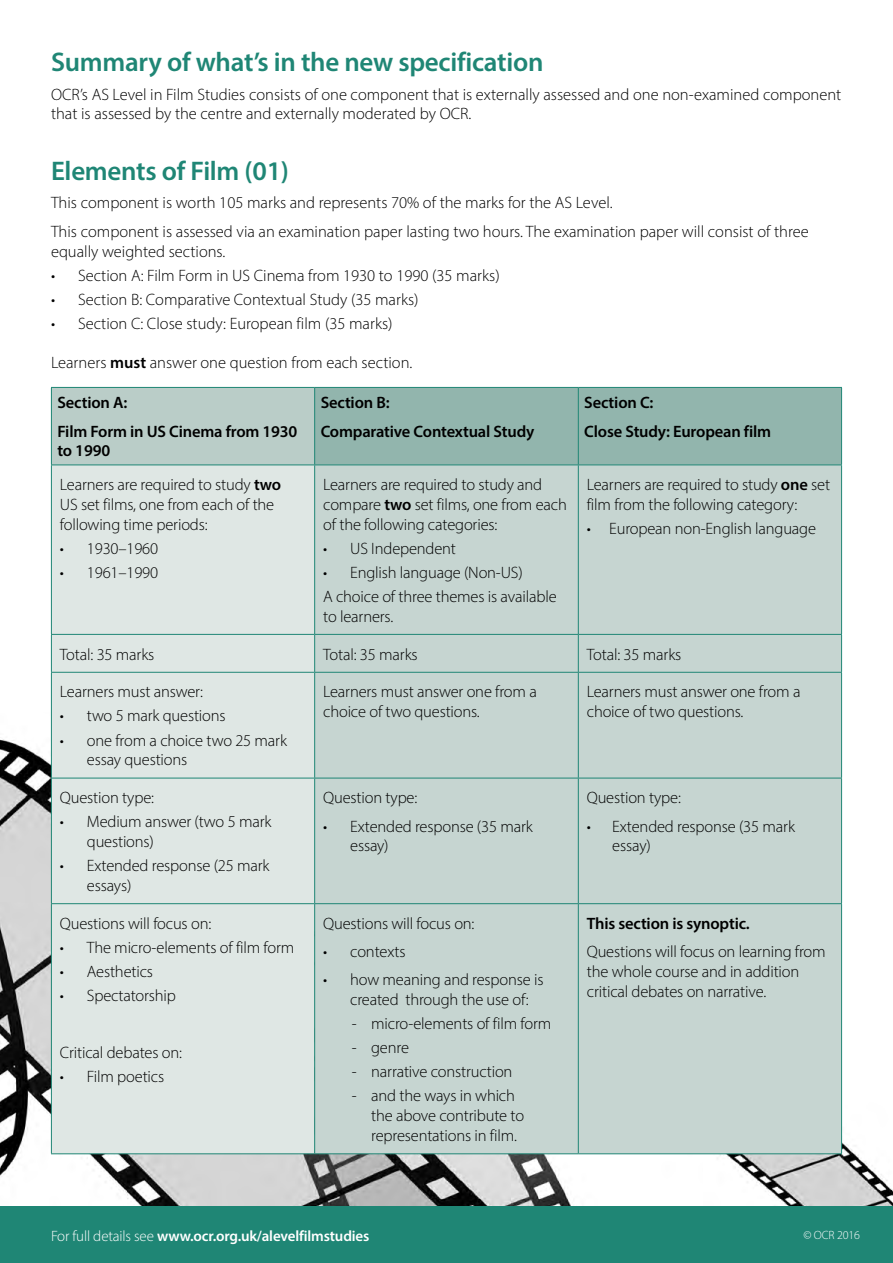
<style>
.page{position:relative;width:893px;height:1263px;background:#fff}
.page>*{position:absolute;margin:0;border:0;box-sizing:border-box;transform-origin:0 0}
.body{font:600 27px "Myriad Pro";letter-spacing:-.01em;color:#1f8675}
.body-2{font:300 16.5px/19.8px "Myriad Pro";letter-spacing:-.01em;color:#000}
.body-3{font:600 16.5px/19.8px "Myriad Pro";letter-spacing:-.01em;color:#000}
.body-4{font:600 15px "Myriad Pro";letter-spacing:-.01em;color:#fff}
.t1{font:300 12px "Myriad Pro";letter-spacing:-.01em;color:#fff}
.s1{font-weight:600}
.s2{font-weight:300}
</style>
<div class="page">
<div style="left:0;top:1205px;width:893px;height:58px;background:#1f8675"></div>
<img style="left:0;top:712px;width:893px;height:493px">
<div style="left:51px;top:387px;width:264px;height:78px;background:#bacdc8"></div>
<div style="left:315px;top:388px;width:526px;height:76px;background:#92b5ad"></div>
<div style="left:52px;top:465px;width:262px;height:688px;background:#dfe7e4"></div>
<div style="left:315px;top:465px;width:526px;height:688px;background:#c6d5d1"></div>
<hr style="left:51px;top:388px;width:1px;height:76px;background:#1f8675">
<hr style="left:51px;top:387px;width:264px;height:1px;background:#1f8675">
<hr style="left:51px;top:464px;width:264px;height:1px;background:#1f8675">
<hr style="left:314px;top:388px;width:1px;height:76px;background:#1f8675">
<hr style="left:315px;top:387px;width:263px;height:1px;background:#1f8675">
<hr style="left:578px;top:387px;width:264px;height:1px;background:#1f8675">
<hr style="left:578px;top:388px;width:1px;height:76px;background:#1f8675">
<hr style="left:841px;top:388px;width:1px;height:76px;background:#1f8675">
<hr style="left:315px;top:464px;width:263px;height:1px;background:#1f8675">
<hr style="left:578px;top:464px;width:264px;height:1px;background:#1f8675">
<hr style="left:51px;top:465px;width:1px;height:169px;background:#1f8675">
<hr style="left:51px;top:635px;width:1px;height:37px;background:#1f8675">
<hr style="left:51px;top:673px;width:1px;height:105px;background:#1f8675">
<hr style="left:51px;top:778px;width:1px;height:125px;background:#1f8675">
<hr style="left:51px;top:904px;width:1px;height:249px;background:#1f8675">
<hr style="left:51px;top:634px;width:264px;height:1px;background:#1f8675">
<hr style="left:51px;top:672px;width:264px;height:1px;background:#1f8675">
<hr style="left:51px;top:778px;width:264px;height:1px;background:#1f8675">
<hr style="left:51px;top:903px;width:264px;height:1px;background:#1f8675">
<hr style="left:51px;top:1153px;width:264px;height:1px;background:#1f8675">
<hr style="left:314px;top:465px;width:1px;height:169px;background:#1f8675">
<hr style="left:314px;top:635px;width:1px;height:37px;background:#1f8675">
<hr style="left:314px;top:673px;width:1px;height:105px;background:#1f8675">
<hr style="left:314px;top:778px;width:1px;height:125px;background:#1f8675">
<hr style="left:314px;top:904px;width:1px;height:249px;background:#1f8675">
<hr style="left:578px;top:465px;width:1px;height:169px;background:#1f8675">
<hr style="left:841px;top:465px;width:1px;height:169px;background:#1f8675">
<hr style="left:578px;top:635px;width:1px;height:37px;background:#1f8675">
<hr style="left:841px;top:635px;width:1px;height:37px;background:#1f8675">
<hr style="left:578px;top:673px;width:1px;height:105px;background:#1f8675">
<hr style="left:841px;top:673px;width:1px;height:105px;background:#1f8675">
<hr style="left:578px;top:778px;width:1px;height:125px;background:#1f8675">
<hr style="left:841px;top:778px;width:1px;height:125px;background:#1f8675">
<hr style="left:578px;top:904px;width:1px;height:249px;background:#1f8675">
<hr style="left:841px;top:904px;width:1px;height:249px;background:#1f8675">
<hr style="left:315px;top:634px;width:263px;height:1px;background:#1f8675">
<hr style="left:578px;top:634px;width:264px;height:1px;background:#1f8675">
<hr style="left:315px;top:672px;width:263px;height:1px;background:#1f8675">
<hr style="left:578px;top:672px;width:264px;height:1px;background:#1f8675">
<hr style="left:315px;top:778px;width:263px;height:1px;background:#1f8675">
<hr style="left:578px;top:778px;width:264px;height:1px;background:#1f8675">
<hr style="left:315px;top:903px;width:263px;height:1px;background:#1f8675">
<hr style="left:578px;top:903px;width:264px;height:1px;background:#1f8675">
<hr style="left:315px;top:1153px;width:263px;height:1px;background:#1f8675">
<hr style="left:578px;top:1153px;width:264px;height:1px;background:#1f8675">
<p class="body" style="left:51px;top:45px;width:494px">Summary of what’s in the new specification</p>
<p class="body-2" style="left:51px;top:84px;width:792px">OCR’s AS Level in Film Studies consists of one component that is externally assessed and one non-examined component that is assessed by the centre and externally moderated by OCR.</p>
<p class="body" style="left:51px;top:154px;width:239px">Elements of Film (01)</p>
<p class="body-2" style="left:51px;top:193px;width:563px">This component is worth 105 marks and represents 70% of the marks for the AS Level.</p>
<p class="body-2" style="left:51px;top:221px;width:759px">This component is assessed via an examination paper lasting two hours. The examination paper will consist of three equally weighted sections.</p>
<p class="body-2" style="left:51px;top:265px;width:450px">• Section A: Film Form in US Cinema from 1930 to 1990 (35 marks)</p>
<p class="body-2" style="left:51px;top:289px;width:369px">• Section B: Comparative Contextual Study (35 marks)</p>
<p class="body-2" style="left:51px;top:313px;width:343px">• Section C: Close study: European film (35 marks)</p>
<p class="body-2" style="left:51px;top:353px;width:363px">Learners <span class="s1">must</span> answer one question from each section.</p>
<p class="body-3" style="left:57px;top:392px;width:71px">Section A:</p>
<p class="body-3" style="left:57px;top:421px;width:242px">Film Form in US Cinema from 1930 to 1990</p>
<p class="body-3" style="left:321px;top:392px;width:70px">Section B:</p>
<p class="body-3" style="left:321px;top:421px;width:215px">Comparative Contextual Study</p>
<p class="body-3" style="left:584px;top:392px;width:71px">Section C:</p>
<p class="body-3" style="left:584px;top:421px;width:188px">Close Study: European film</p>
<p class="body-2" style="left:60px;top:474px;width:223px">Learners are required to study <span class="s1">two<br></span>US set films, one from each of the following time periods:</p>
<p class="body-2" style="left:60px;top:538px;width:100px">• 1930–1960</p>
<p class="body-2" style="left:60px;top:562px;width:100px">• 1961–1990</p>
<p class="body-2" style="left:323px;top:474px;width:245px">Learners are required to study and compare <span class="s1">two</span> set films, one from each of the following categories:</p>
<p class="body-2" style="left:323px;top:538px;width:134px">• US Independent</p>
<p class="body-2" style="left:323px;top:562px;width:201px">• English language (Non-US)</p>
<p class="body-2" style="left:323px;top:586px;width:235px">A choice of three themes is available to learners.</p>
<p class="body-2" style="left:587px;top:474px;width:245px">Learners are required to study <span class="s1">one</span> set film from the following category:</p>
<p class="body-2" style="left:587px;top:518px;width:231px">• European non-English language</p>
<p class="body-2" style="left:60px;top:644px;width:96px">Total: 35 marks</p>
<p class="body-2" style="left:323px;top:644px;width:96px">Total: 35 marks</p>
<p class="body-2" style="left:587px;top:644px;width:96px">Total: 35 marks</p>
<p class="body-2" style="left:60px;top:682px;width:145px">Learners must answer:</p>
<p class="body-2" style="left:60px;top:706px;width:167px">• two 5 mark questions</p>
<p class="body-2" style="left:87px;top:730px;width:202px;text-indent:-27px">• one from a choice two 25 mark essay questions</p>
<p class="body-2" style="left:323px;top:682px;width:215px">Learners must answer one from a choice of two questions.</p>
<p class="body-2" style="left:587px;top:682px;width:215px">Learners must answer one from a choice of two questions.</p>
<p class="body-2" style="left:60px;top:788px;width:96px">Question type:</p>
<p class="body-2" style="left:87px;top:812px;width:186px;text-indent:-27px">• Medium answer (two 5 mark questions)</p>
<p class="body-2" style="left:87px;top:855px;width:184px;text-indent:-27px">• Extended response (25 mark essays)</p>
<p class="body-2" style="left:60px;top:913px;width:153px">Questions will focus on:</p>
<p class="body-2" style="left:60px;top:937px;width:236px">• The micro-elements of film form</p>
<p class="body-2" style="left:60px;top:961px;width:95px">• Aesthetics</p>
<p class="body-2" style="left:60px;top:985px;width:118px">• Spectatorship</p>
<p class="body-2" style="left:60px;top:1042px;width:124px">Critical debates on:</p>
<p class="body-2" style="left:60px;top:1066px;width:106px">• Film poetics</p>
<p class="body-2" style="left:323px;top:788px;width:96px">Question type:</p>
<p class="body-2" style="left:350px;top:816px;width:184px;text-indent:-27px">• Extended response (35 mark essay)</p>
<p class="body-2" style="left:323px;top:913px;width:153px">Questions will focus on:</p>
<p class="body-2" style="left:323px;top:941px;width:84px">• contexts</p>
<p class="body-2" style="left:350px;top:970px;width:195px;text-indent:-27px">• how meaning and response is created through the use of:</p>
<p class="body-2" style="left:352px;top:1014px;width:201px">- micro-elements of film form</p>
<p class="body-2" style="left:352px;top:1038px;width:59px">- genre</p>
<p class="body-2" style="left:352px;top:1062px;width:162px">- narrative construction</p>
<p class="body-2" style="left:371px;top:1086px;width:154px;text-indent:-20px">- and the ways in which the above contribute to representations in film.</p>
<p class="body-4" style="left:51px;top:1227px;width:320px"><span class="s2">For full details see</span> www.ocr.org.uk/alevelfilmstudies</p>
<p class="body-2" style="left:587px;top:788px;width:96px">Question type:</p>
<p class="body-2" style="left:612px;top:816px;width:184px;text-indent:-26px">• Extended response (35 mark essay)</p>
<p class="body-3" style="left:587px;top:913px;width:164px">This section is synoptic.</p>
<p class="body-2" style="left:587px;top:941px;width:240px">Questions will focus on learning from the whole course and in addition critical debates on narrative.</p>
<p class="t1" style="left:803px;top:1228px;width:58px">© OCR 2016</p>
</div>
